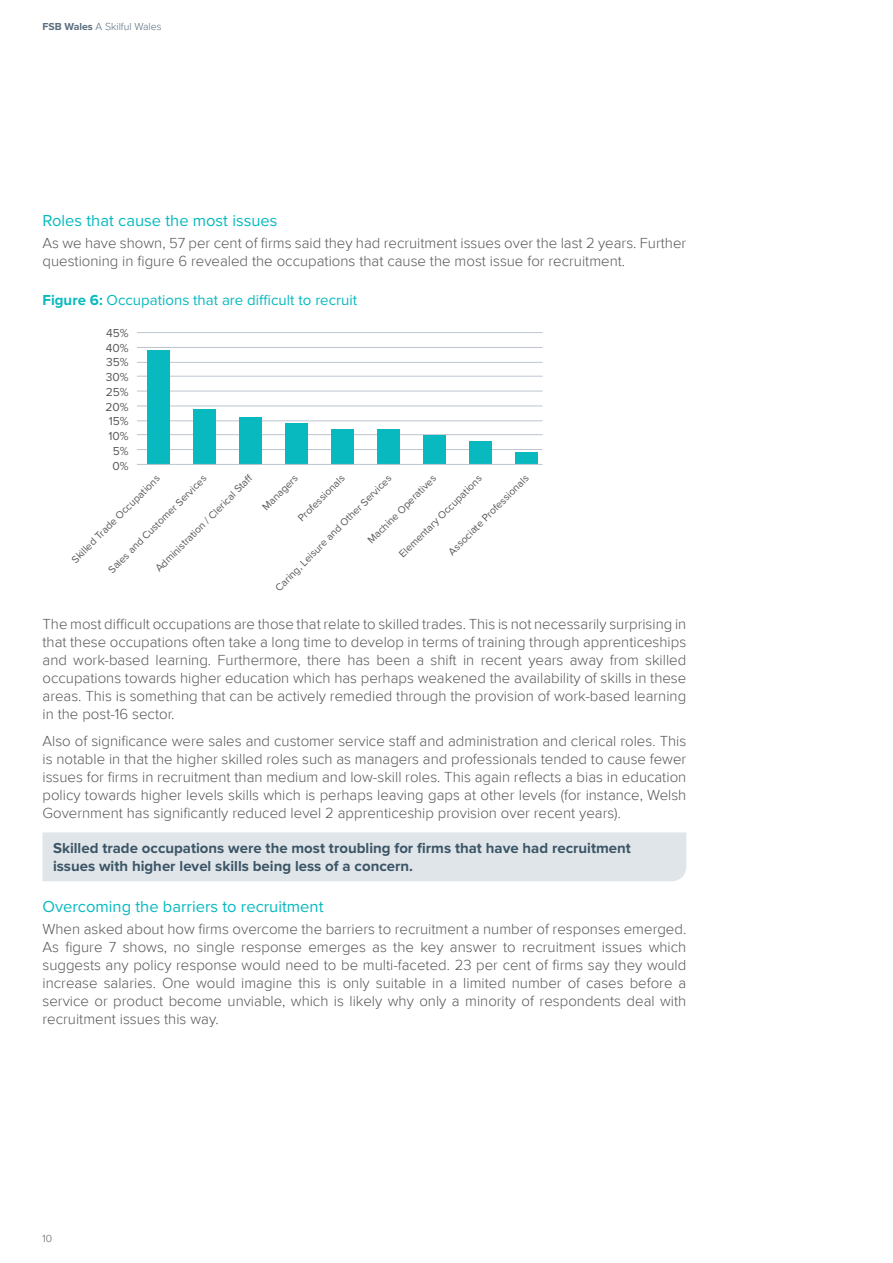
<style>
.page{position:relative;width:893px;height:1263px;background:#fff}
.page>*{position:absolute;margin:0;border:0;box-sizing:border-box;transform-origin:0 0}
.FSB_Body_Text{font:16.5px "Proxima Nova";color:#08babf}
.FSB_Body_Text-2{font:300 15px/18px "Proxima Nova";color:#57585a;text-align:justify}
.FSB_Body_Text-3{font:700 15px/18px "Proxima Nova";color:#3b5566}
.FSB_Figure_Text{font:15px "Proxima Nova";color:#08babf}
.t1{font:12px "Proxima Nova";color:#57585a}
.t2{font:10.5px "Proxima Nova";color:#57585a}
.t3{font:300 10.5px "Proxima Nova";color:#596d7e}
.t4{font:300 10.5px "Proxima Nova";color:#57585a}
.s1{font-weight:700}
</style>
<div class="page">
<div style="left:43px;top:832px;width:643px;height:49px;background:#e0e5e9"></div>
<hr style="left:137px;top:332px;width:406px;height:1px;background:#bdc5cf">
<hr style="left:137px;top:347px;width:406px;height:1px;background:#bdc5cf">
<hr style="left:137px;top:362px;width:406px;height:1px;background:#bdc5cf">
<hr style="left:137px;top:376px;width:406px;height:1px;background:#bdc5cf">
<hr style="left:137px;top:391px;width:406px;height:1px;background:#bdc5cf">
<hr style="left:137px;top:406px;width:406px;height:1px;background:#bdc5cf">
<hr style="left:137px;top:420px;width:406px;height:1px;background:#bdc5cf">
<hr style="left:137px;top:434px;width:406px;height:1px;background:#bdc5cf">
<hr style="left:137px;top:449px;width:406px;height:1px;background:#bdc5cf">
<div style="left:148px;top:350px;width:22px;height:114px;background:#08babf"></div>
<div style="left:194px;top:409px;width:22px;height:55px;background:#08babf"></div>
<div style="left:239px;top:418px;width:23px;height:47px;background:#08babf"></div>
<div style="left:285px;top:423px;width:23px;height:41px;background:#08babf"></div>
<div style="left:331px;top:429px;width:23px;height:35px;background:#08babf"></div>
<div style="left:377px;top:429px;width:23px;height:35px;background:#08babf"></div>
<div style="left:423px;top:435px;width:23px;height:29px;background:#08babf"></div>
<div style="left:469px;top:441px;width:23px;height:23px;background:#08babf"></div>
<div style="left:515px;top:452px;width:23px;height:12px;background:#08babf"></div>
<hr style="left:137px;top:464px;width:406px;height:1px;background:#bdc5cf">
<p class="t3" style="left:43px;top:20px;width:121px"><span class="s1">FSB Wales</span> A Skilful Wales</p>
<p class="FSB_Body_Text" style="left:43px;top:210px;width:237px">Roles that cause the most issues</p>
<p class="FSB_Body_Text-2" style="left:43px;top:234px;width:645px">As we have shown, 57 per cent of firms said they had recruitment issues over the last 2 years. Further questioning in figure 6 revealed the occupations that cause the most issue for recruitment.</p>
<p class="FSB_Figure_Text" style="left:43px;top:291px;width:316px"><span class="s1">Figure 6:</span> Occupations that are difficult to recruit</p>
<p class="t1" style="left:106px;top:326px;width:24px">45%</p>
<p class="t1" style="left:106px;top:340px;width:24px">40%</p>
<p class="t1" style="left:106px;top:355px;width:24px">35%</p>
<p class="t1" style="left:106px;top:370px;width:24px">30%</p>
<p class="t1" style="left:106px;top:385px;width:24px">25%</p>
<p class="t1" style="left:105px;top:399px;width:25px">20%</p>
<p class="t1" style="left:109px;top:414px;width:21px">15%</p>
<p class="t1" style="left:108px;top:429px;width:22px">10%</p>
<p class="t1" style="left:113px;top:444px;width:17px">5%</p>
<p class="t1" style="left:113px;top:458px;width:18px">0%</p>
<p class="t2" style="left:153px;top:565px;width:131px;rotate:-45deg">Administration / Clerical Staff</p>
<p class="t2" style="left:260px;top:504px;width:47px;rotate:-45deg">Managers</p>
<p class="t2" style="left:295px;top:515px;width:63px;rotate:-45deg">Professionals</p>
<p class="t2" style="left:446px;top:549px;width:110px;rotate:-45deg">Associate Professionals</p>
<p class="t2" style="left:106px;top:567px;width:136px;rotate:-45deg">Sales and Customer Services</p>
<p class="t2" style="left:396px;top:551px;width:114px;rotate:-45deg">Elementary Occupations</p>
<p class="t2" style="left:365px;top:537px;width:94px;rotate:-45deg">Machine Operatives</p>
<p class="t2" style="left:272px;top:585px;width:161px;rotate:-45deg">Caring, Leisure and Other Services</p>
<p class="t2" style="left:69px;top:557px;width:121px;rotate:-45deg">Skilled Trade Occupations</p>
<p class="FSB_Body_Text-2" style="left:43px;top:616px;width:645px">The most difficult occupations are those that relate to skilled trades. This is not necessarily surprising in that these occupations often take a long time to develop in terms of training through apprenticeships and work-based learning. Furthermore, there has been a shift in recent years away from skilled occupations towards higher education which has perhaps weakened the availability of skills in these areas. This is something that can be actively remedied through the provision of work-based learning in the post-16 sector.</p>
<p class="FSB_Body_Text-2" style="left:43px;top:732px;width:645px">Also of significance were sales and customer service staff and administration and clerical roles. This is notable in that the higher skilled roles such as managers and professionals tended to cause fewer issues for firms in recruitment than medium and low-skill roles. This again reflects a bias in education policy towards higher levels skills which is perhaps leaving gaps at other levels (for instance, Welsh Government has significantly reduced level 2 apprenticeship provision over recent years).</p>
<p class="FSB_Body_Text-3" style="left:53px;top:840px;width:579px">Skilled trade occupations were the most troubling for firms that have had recruitment issues with higher level skills being less of a concern.</p>
<p class="FSB_Body_Text" style="left:43px;top:897px;width:282px">Overcoming the barriers to recruitment</p>
<p class="FSB_Body_Text-2" style="left:43px;top:921px;width:645px">When asked about how firms overcome the barriers to recruitment a number of responses emerged.<br>As figure 7 shows, no single response emerges as the key answer to recruitment issues which suggests any policy response would need to be multi-faceted. 23 per cent of firms say they would increase salaries. One would imagine this is only suitable in a limited number of cases before a service or product become unviable, which is likely why only a minority of respondents deal with recruitment issues this way.</p>
<p class="t4" style="left:43px;top:1232px;width:11px">10</p>
</div>
